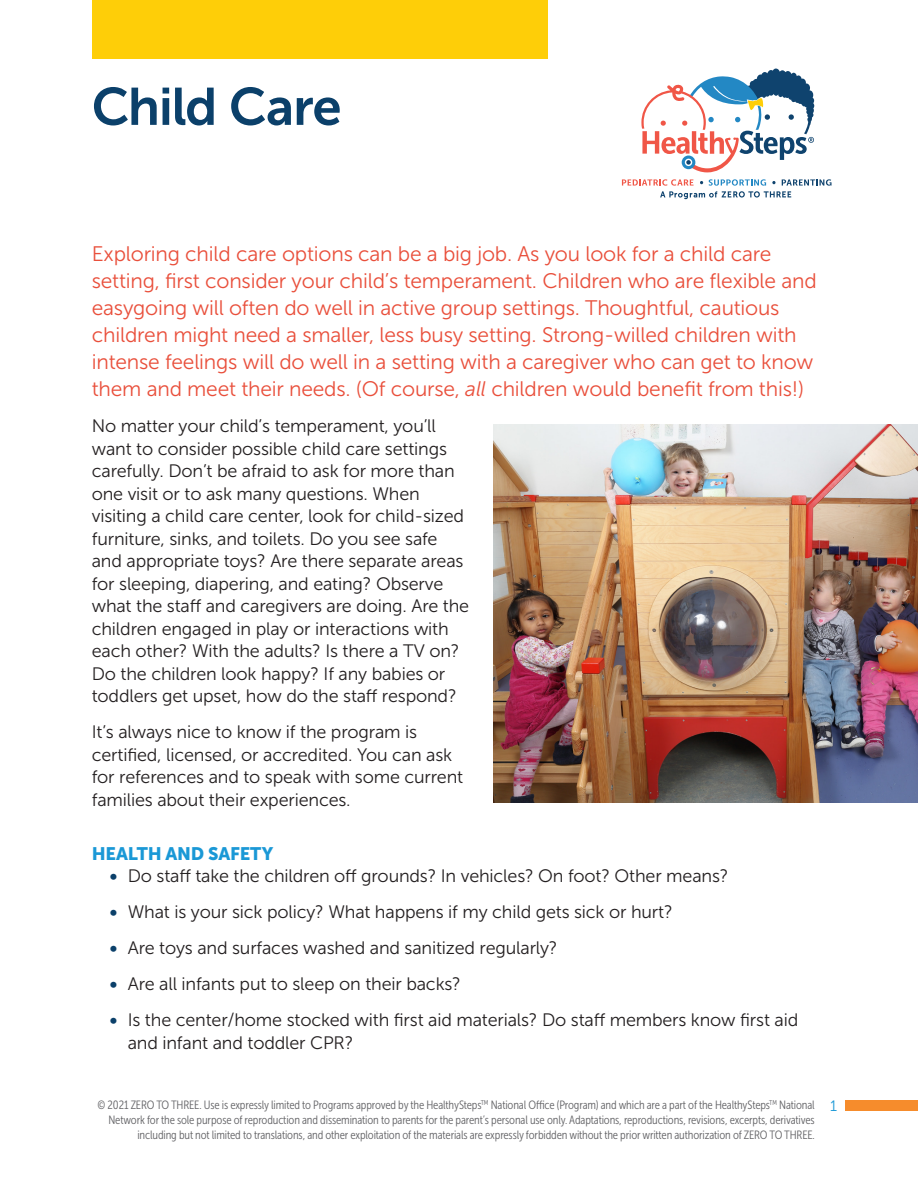
<style>
.page{position:relative;width:918px;height:1188px;background:#fff}
.page>*{position:absolute;margin:0;border:0;box-sizing:border-box;transform-origin:0 0}
.title_navy{font:52.5px "Museo Sans 700";letter-spacing:-.02em;color:#0b406a}
.intro_text_red{font:21px/27px "Museo Sans 300";letter-spacing:-.01em;color:#e94f3b}
.Body_copy{font:18px/22.5px "Museo Sans 300";letter-spacing:-.01em;color:#231f20}
.subhead_blue{font:18px "Museo Sans 900";letter-spacing:-.01em;color:#1a98d6}
.t1{font:15px "Museo Sans 300";color:#1a98d6}
.t2{font:12px/15px "Museo Sans Cond 300";letter-spacing:-.01em;color:#636366;text-align:right}
.s1{font-style:italic}
.s2{font-family:"Museo Sans 700";color:#0b406a}
</style>
<div class="page">
<div style="left:845px;top:1100px;width:73px;height:11px;background:#f68c2c"></div>
<div style="left:92px;top:0;width:456px;height:59px;background:#fece08"></div>
<svg style="left:622px;top:179px;width:210px;height:20px"></svg>
<svg style="left:641px;top:69px;width:173px;height:103px"></svg>
<img style="left:494px;top:425px;width:424px;height:377px">
<p class="title_navy" style="left:92px;top:78px;width:251px">Child Care</p>
<p class="intro_text_red" style="left:92px;top:240px;width:726px">Exploring child care options can be a big job. As you look for a child care setting, first consider your child’s temperament. Children who are flexible and easygoing will often do well in active group settings. Thoughtful, cautious children might need a smaller, less busy setting. Strong-willed children with intense feelings will do well in a setting with a caregiver who can get to know them and meet their needs. (Of course, <span class="s1">all</span> children would benefit from this!)</p>
<p class="Body_copy" style="left:92px;top:415px;width:379px">No matter your child’s temperament, you’ll want to consider possible child care settings carefully. Don’t be afraid to ask for more than one visit or to ask many questions. When visiting a child care center, look for child-sized furniture, sinks, and toilets. Do you see safe and appropriate toys? Are there separate areas for sleeping, diapering, and eating? Observe what the staff and caregivers are doing. Are the children engaged in play or interactions with each other? With the adults? Is there a TV on?<br>Do the children look happy? If any babies or toddlers get upset, how do the staff respond?</p>
<p class="Body_copy" style="left:92px;top:721px;width:373px">It’s always nice to know if the program is certified, licensed, or accredited. You can ask for references and to speak with some current families about their experiences.</p>
<p class="subhead_blue" style="left:92px;top:843px;width:183px">HEALTH AND SAFETY</p>
<p class="Body_copy" style="left:110px;top:865px;width:620px"><span class="s2">•</span> Do staff take the children off grounds? In vehicles? On foot? Other means?</p>
<p class="Body_copy" style="left:110px;top:901px;width:564px"><span class="s2">•</span> What is your sick policy? What happens if my child gets sick or hurt?</p>
<p class="Body_copy" style="left:110px;top:937px;width:449px"><span class="s2">•</span> Are toys and surfaces washed and sanitized regularly?</p>
<p class="Body_copy" style="left:110px;top:973px;width:353px"><span class="s2">•</span> Are all infants put to sleep on their backs?</p>
<p class="Body_copy" style="left:128px;top:1009px;width:672px;text-indent:-18px"><span class="s2">•</span> Is the center/home stocked with first aid materials? Do staff members know first aid and infant and toddler CPR?</p>
<p class="t2" style="left:98px;top:1098px;width:719px">© 2021 ZERO TO THREE. Use is expressly limited to Programs approved by the HealthySteps<sup>TM</sup> National Office (Program) and which are a part of the HealthySteps<sup>TM</sup> National<br>Network for the sole purpose of reproduction and dissemination to parents for the parent’s personal use only. Adaptations, reproductions, revisions, excerpts, derivatives including but not limited to translations, and other exploitation of the materials are expressly forbidden without the prior written authorization of ZERO TO THREE.</p>
<p class="t1" style="left:830px;top:1098px;width:8px">1</p>
</div>
